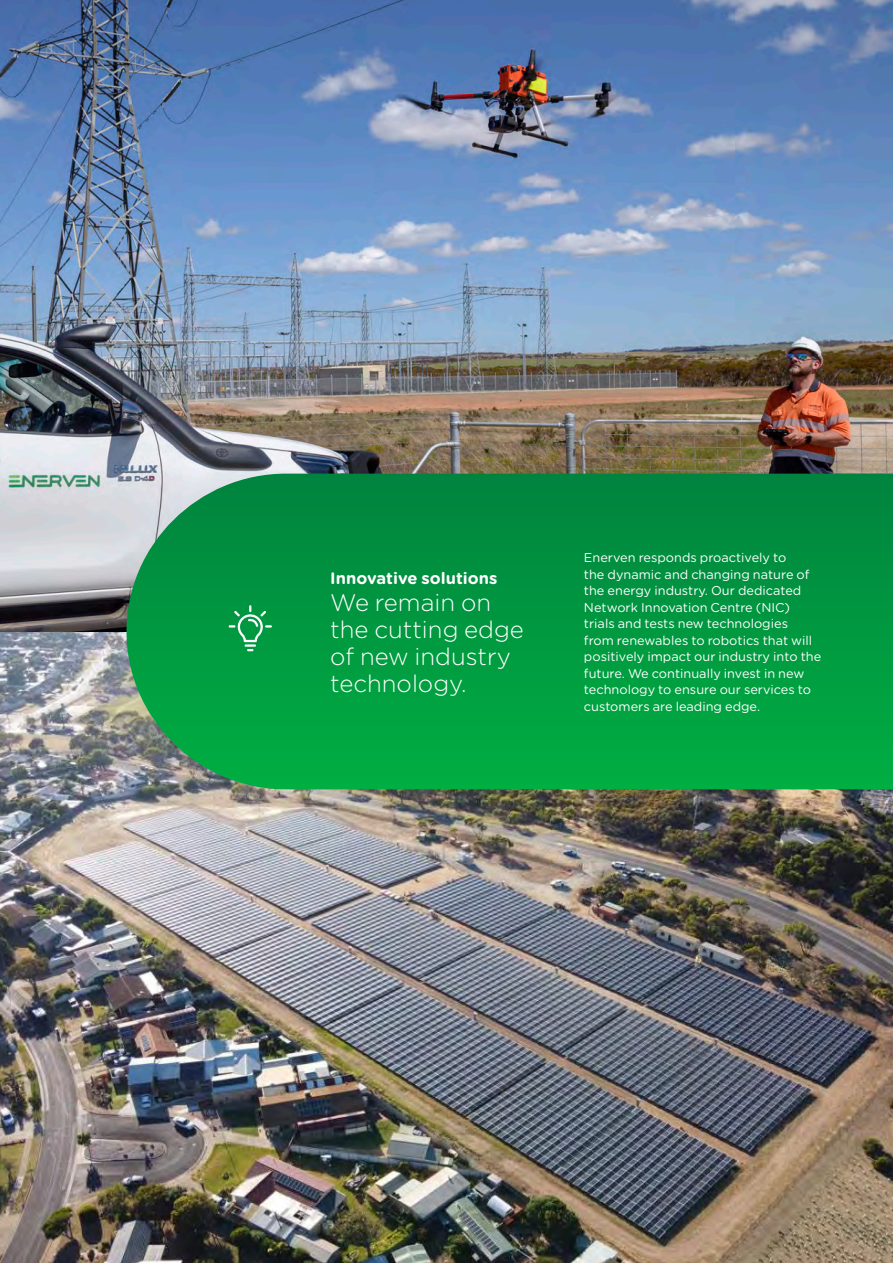
<style>
.page{position:relative;width:893px;height:1263px;background:#fff}
.page>*{position:absolute;margin:0;border:0;box-sizing:border-box;transform-origin:0 0}
.Intro{font:300 24px/27px "Gotham Rounded";color:#fff}
.t1{font:700 16.5px "Gotham Rounded";color:#fff}
.Body{font:12.75px/16.5px "Gotham Rounded";color:#fff}
</style>
<div class="page">
<img style="left:0;top:0;width:893px;height:1263px">
<svg style="left:126px;top:474px;width:767px;height:315px;background:#0a9a47"></svg>
<svg style="left:229px;top:605px;width:43px;height:46px;background:#28a85e"></svg>
<h2 class="t1" style="left:330px;top:566px;width:169px">Innovative solutions</h2>
<p class="Intro" style="left:330px;top:588px;width:195px">We remain on the cutting edge of new industry technology.</p>
<p class="Body" style="left:584px;top:549px;width:239px">Enerven responds proactively to<br>the dynamic and changing nature of the energy industry. Our dedicated Network Innovation Centre (NIC) trials and tests new technologies<br>from renewables to robotics that will positively impact our industry into the future. We continually invest in new technology to ensure our services to customers are leading edge.</p>
</div>
